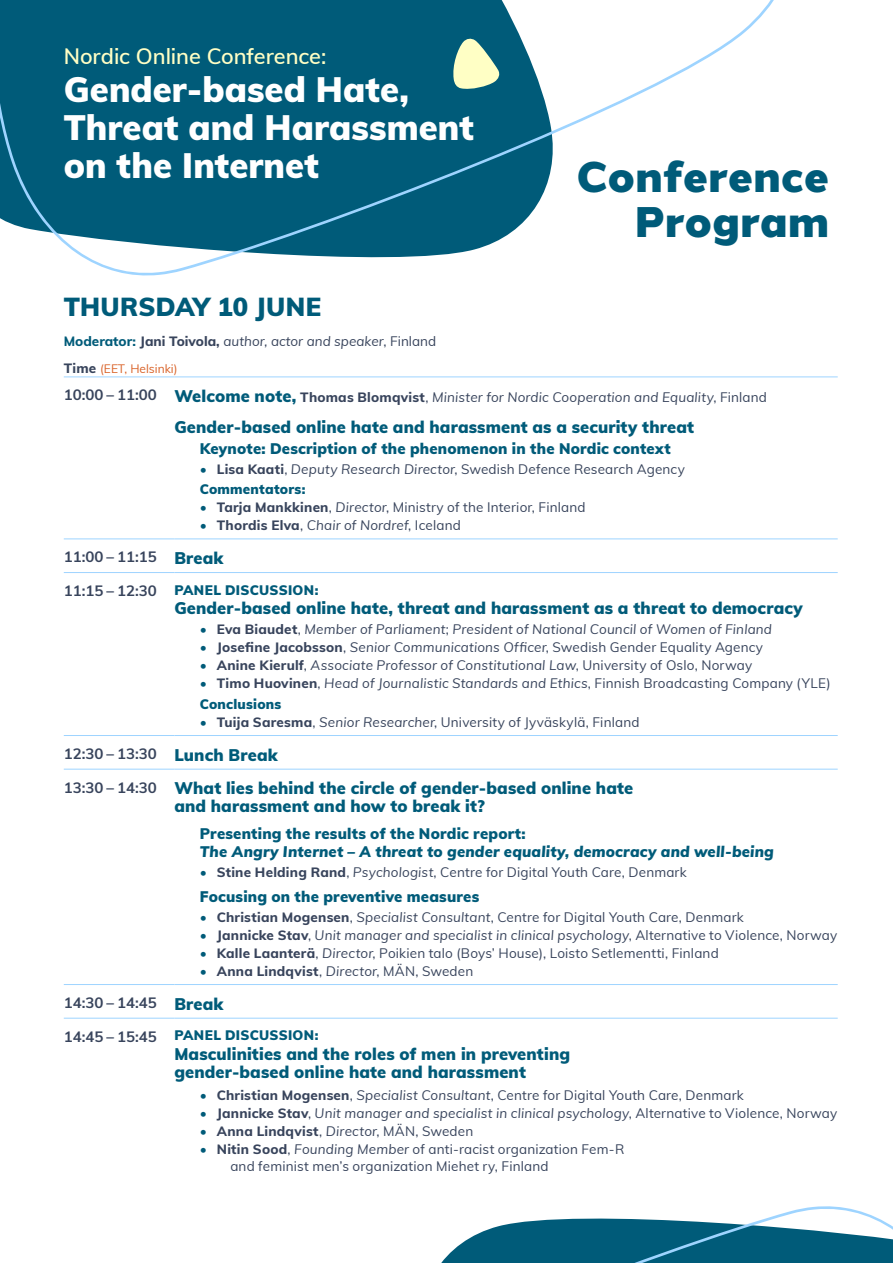
<style>
.page{position:relative;width:893px;height:1263px;background:#fff}
.page>*{position:absolute;margin:0;border:0;box-sizing:border-box;transform-origin:0 0}
.Otsikko2{font:900 42.75px/44.8px "Halcom";letter-spacing:-.005em;color:#005b79;text-align:right}
.Otsikko{font:900 34.5px/38px "Muli";color:#fff}
.OtsikkkoPVM{font:900 25.5px "Muli";letter-spacing:.01em;color:#005b79}
.Otsikko-2{font:600 21.75px "Muli";letter-spacing:-.005em;color:#ffffc5}
.ValiOtsikko{font:900 16.5px/18px "Muli";letter-spacing:.01em;color:#005b79}
.valiotsikko2{font:italic 900 15px/18px "Muli";letter-spacing:.01em;color:#005b79}
.valiotsikko2-2{font:900 15px "Muli";letter-spacing:.01em;color:#005b79}
.t1{font:700 15px "Muli";color:#38445c}
.t2{font:13.5px/16.5px "Muli";letter-spacing:.01em;color:#38445c}
.Leipa{font:italic 13.5px "Muli";letter-spacing:.01em;color:#38445c}
.t3{font:800 13.5px "Muli";letter-spacing:.015em;color:#38445c}
.ValiOtsikko-2{font:900 13.5px "Muli";letter-spacing:.02em;color:#005b79}
.valiotsikko2-3{font:900 13.5px "Muli";letter-spacing:.015em;color:#005b79}
.t4{font:12px "Muli";color:#d96228}
.s1{font-weight:800;font-style:normal;color:#005b79}
.s2{font-weight:800;font-style:normal}
.s3{font-style:normal}
.s4{font-weight:800;font-size:13.5px;color:#38445c}
.s5{font-weight:900;font-style:normal;font-size:16.5px;color:#005b79}
.s6{color:#005b79}
.s7{font-weight:800}
.s8{font-style:italic}
.s9{font-style:normal;color:#005b79}
.s10{font-weight:400;color:#005b79}
.s11{font-weight:400}
.s12{font-weight:400;font-style:italic}
</style>
<div class="page">
<svg style="left:0;top:0;width:774px;height:276px;fill:#005b79"></svg>
<svg style="left:452px;top:38px;width:49px;height:52px;background:#a3c4a9"></svg>
<svg style="left:441px;top:1206px;width:452px;height:57px"></svg>
<hr style="left:64px;top:376px;width:110px;height:1px;background:#9ed4ff">
<hr style="left:174px;top:376px;width:664px;height:1px;background:#9ed4ff">
<hr style="left:64px;top:538px;width:110px;height:1px;background:#9ed4ff">
<hr style="left:174px;top:538px;width:664px;height:1px;background:#9ed4ff">
<hr style="left:64px;top:572px;width:110px;height:1px;background:#9ed4ff">
<hr style="left:174px;top:572px;width:664px;height:1px;background:#9ed4ff">
<hr style="left:64px;top:735px;width:110px;height:1px;background:#9ed4ff">
<hr style="left:174px;top:735px;width:664px;height:1px;background:#9ed4ff">
<hr style="left:64px;top:769px;width:110px;height:1px;background:#9ed4ff">
<hr style="left:174px;top:769px;width:664px;height:1px;background:#9ed4ff">
<hr style="left:64px;top:984px;width:110px;height:1px;background:#9ed4ff">
<hr style="left:174px;top:984px;width:664px;height:1px;background:#9ed4ff">
<hr style="left:64px;top:1018px;width:110px;height:1px;background:#9ed4ff">
<hr style="left:174px;top:1018px;width:664px;height:1px;background:#9ed4ff">
<p class="Otsikko-2" style="left:64px;top:40px;width:264px">Nordic Online Conference:</p>
<p class="Otsikko" style="left:64px;top:69px;width:411px">Gender-based Hate,<br>Threat and Harassment on the Internet</p>
<h1 class="Otsikko2" style="left:576px;top:152px;width:255px">Conference<br>Program</h1>
<h2 class="OtsikkkoPVM" style="left:64px;top:288px;width:259px">THURSDAY 10 JUNE</h2>
<p class="Leipa" style="left:64px;top:331px;width:374px"><span class="s1">Moderator:</span> <span class="s2">Jani Toivola,</span> author, actor and speaker<span class="s3">, Finland</span></p>
<p class="t4" style="left:64px;top:360px;width:115px"><span class="s4">Time</span> (EET, Helsinki)</p>
<p class="t1" style="left:64px;top:384px;width:95px">10:00 – 11:00</p>
<p class="Leipa" style="left:174px;top:387px;width:594px"><span class="s5">Welcome note,</span> <span class="s2">Thomas Blomqvist</span><span class="s3">,</span> Minister for Nordic Cooperation and Equality<span class="s3">, Finland</span></p>
<p class="ValiOtsikko" style="left:174px;top:417px;width:521px">Gender-based online hate and harassment as a security threat</p>
<p class="valiotsikko2-2" style="left:200px;top:437px;width:472px">Keynote: Description of the phenomenon in the Nordic context</p>
<p class="t2" style="left:200px;top:460px;width:487px"><span class="s6">•</span> <span class="s7">Lisa Kaati</span>, <span class="s8">Deputy Research Director</span>, Swedish Defence Research Agency</p>
<p class="valiotsikko2-3" style="left:200px;top:480px;width:107px">Commentators:</p>
<p class="t2" style="left:200px;top:499px;width:387px"><span class="s6">•</span> <span class="s7">Tarja Mankkinen</span>, <span class="s8">Director</span>, Ministry of the Interior, Finland</p>
<p class="Leipa" style="left:200px;top:516px;width:262px"><span class="s9">•</span> <span class="s2">Thordis Elva</span><span class="s3">,</span> Chair of Nordref<span class="s3">, Iceland</span></p>
<p class="t1" style="left:64px;top:546px;width:95px">11:00 – 11:15</p>
<p class="ValiOtsikko" style="left:174px;top:548px;width:51px">Break</p>
<p class="t1" style="left:64px;top:580px;width:95px">11:15 – 12:30</p>
<p class="ValiOtsikko-2" style="left:174px;top:580px;width:146px">PANEL DISCUSSION:</p>
<p class="ValiOtsikko" style="left:174px;top:598px;width:630px">Gender-based online hate, threat and harassment as a threat to democracy</p>
<p class="Leipa" style="left:200px;top:619px;width:574px"><span class="s9">•</span> <span class="s2">Eva Biaudet</span><span class="s3">,</span> Member of Parliament<span class="s3">;</span> President of National Council of Women of Finland</p>
<p class="t2" style="left:200px;top:638px;width:565px"><span class="s6">•</span> <span class="s7">Josefine Jacobsson</span>, <span class="s8">Senior Communications Officer</span>, Swedish Gender Equality Agency</p>
<p class="Leipa" style="left:200px;top:655px;width:554px"><span class="s9">•</span> <span class="s2">Anine Kierulf</span><span class="s3">,</span> Associate Professor of Constitutional Law<span class="s3">, University of Oslo, Norway</span></p>
<p class="Leipa" style="left:200px;top:673px;width:632px"><span class="s9">•</span> <span class="s2">Timo Huovinen</span><span class="s3">,</span> Head of Journalistic Standards and Ethics<span class="s3">, Finnish Broadcasting Company (YLE)</span></p>
<p class="valiotsikko2-3" style="left:200px;top:694px;width:83px">Conclusions</p>
<p class="t2" style="left:200px;top:713px;width:441px"><span class="s6">•</span> <span class="s7">Tuija Saresma</span>, <span class="s8">Senior Researcher</span>, University of Jyväskylä, Finland</p>
<p class="t1" style="left:64px;top:743px;width:95px">12:30 – 13:30</p>
<p class="ValiOtsikko" style="left:174px;top:745px;width:105px">Lunch Break</p>
<p class="t1" style="left:64px;top:776px;width:95px">13:30 – 14:30</p>
<p class="ValiOtsikko" style="left:174px;top:778px;width:460px">What lies behind the circle of gender-based online hate and harassment and how to break it?</p>
<p class="valiotsikko2" style="left:200px;top:824px;width:576px"><span class="s3">Presenting the results of the Nordic report:<br></span>The Angry Internet – A threat to gender equality, democracy and well-being</p>
<p class="t2" style="left:200px;top:863px;width:488px"><span class="s6">•</span> <span class="s7">Stine Helding Rand</span>, <span class="s8">Psychologist</span>, Centre for Digital Youth Care, Denmark</p>
<p class="valiotsikko2-2" style="left:200px;top:885px;width:281px">Focusing on the preventive measures</p>
<p class="t2" style="left:200px;top:908px;width:545px"><span class="s6">•</span> <span class="s7">Christian Mogensen</span>, <span class="s8">Specialist Consultant</span>, Centre for Digital Youth Care, Denmark</p>
<p class="Leipa" style="left:200px;top:925px;width:639px"><span class="s9">•</span> <span class="s2">Jannicke Stav</span><span class="s3">,</span> Unit manager and specialist in clinical psychology<span class="s3">, Alternative to Violence, Norway</span></p>
<p class="t2" style="left:200px;top:944px;width:520px"><span class="s6">•</span> <span class="s7">Kalle Laanterä</span>, <span class="s8">Director</span>, Poikien talo (Boys’ House), Loisto Setlementti, Finland</p>
<p class="t3" style="left:200px;top:961px;width:275px"><span class="s10">•</span> Anna Lindqvist<span class="s11">,</span> <span class="s12">Director</span><span class="s11">, MÄN, Sweden</span></p>
<p class="t1" style="left:64px;top:992px;width:95px">14:30 – 14:45</p>
<p class="ValiOtsikko" style="left:174px;top:994px;width:51px">Break</p>
<p class="t1" style="left:64px;top:1025px;width:95px">14:45 – 15:45</p>
<p class="ValiOtsikko-2" style="left:174px;top:1025px;width:146px">PANEL DISCUSSION:</p>
<p class="ValiOtsikko" style="left:174px;top:1044px;width:397px">Masculinities and the roles of men in preventing gender-based online hate and harassment</p>
<p class="t2" style="left:200px;top:1086px;width:545px"><span class="s6">•</span> <span class="s7">Christian Mogensen</span>, <span class="s8">Specialist Consultant</span>, Centre for Digital Youth Care, Denmark</p>
<p class="Leipa" style="left:200px;top:1103px;width:639px"><span class="s9">•</span> <span class="s2">Jannicke Stav</span><span class="s3">,</span> Unit manager and specialist in clinical psychology<span class="s3">, Alternative to Violence, Norway</span></p>
<p class="t3" style="left:200px;top:1121px;width:275px"><span class="s10">•</span> Anna Lindqvist<span class="s11">,</span> <span class="s12">Director</span><span class="s11">, MÄN, Sweden</span></p>
<p class="t2" style="left:230px;top:1140px;width:395px;text-indent:-31px"><span class="s6">•</span> <span class="s7">Nitin Sood</span>, <span class="s8">Founding Member</span> of anti-racist organization Fem-R and feminist men’s organization Miehet ry, Finland</p>
</div>
